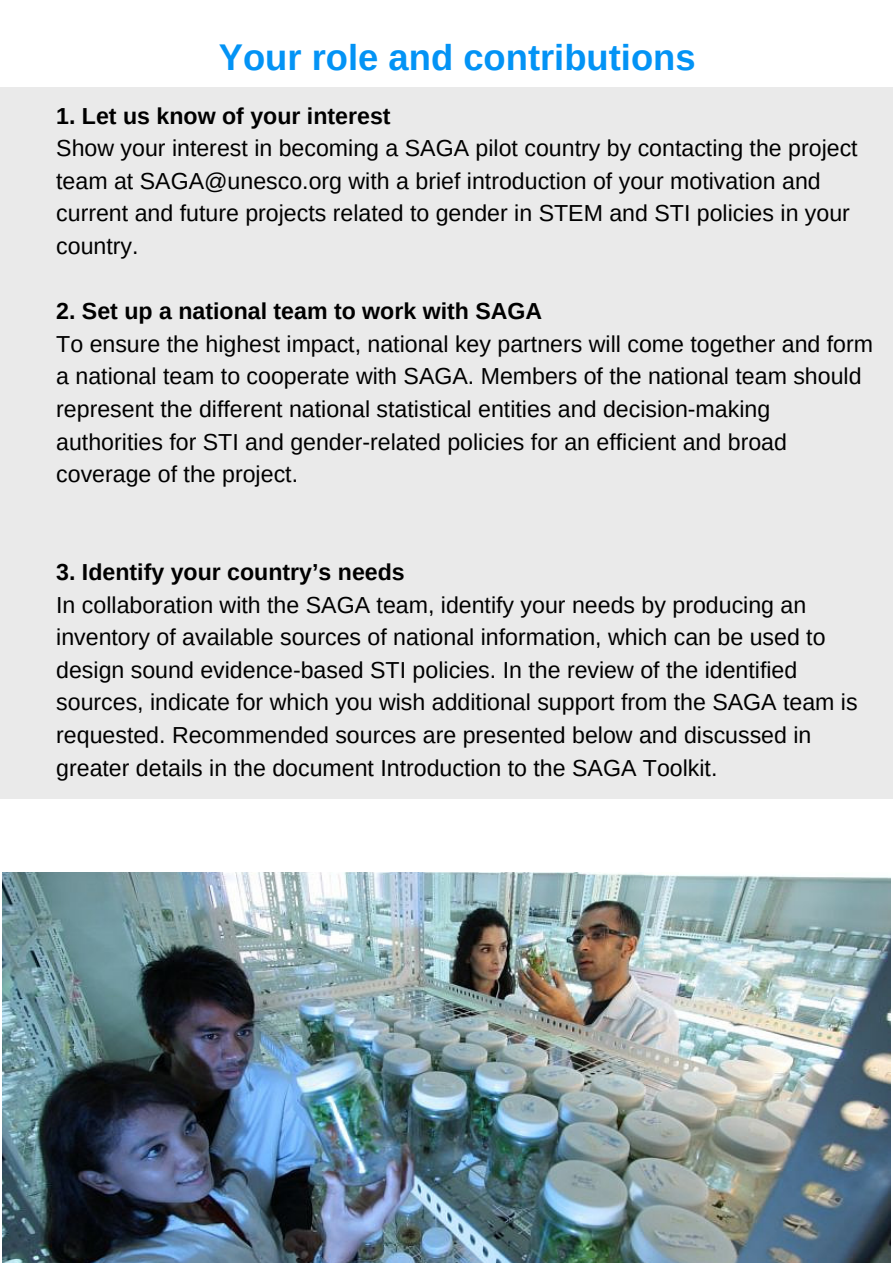
<style>
.page{position:relative;width:893px;height:1263px;background:#fff}
.page>*{position:absolute;margin:0;border:0;box-sizing:border-box;transform-origin:0 0}
.t1{font:700 36.3px "Arimo";color:#0393f5}
.t2{font:23.1px/32.5px "Arimo";color:#000}
.t3{font:700 23.1px "Arimo";color:#000}
</style>
<div class="page">
<div style="left:0;top:88px;width:892px;height:711px;background:#eaeaea"></div>
<img style="left:2px;top:872px;width:888px;height:390px">
<h1 class="t1" style="left:219px;top:37px;width:478px">Your role and contributions</h1>
<p class="t3" style="left:56px;top:103px;width:336px">1. Let us know of your interest</p>
<p class="t2" style="left:56px;top:132px;width:803px">Show your interest in becoming a SAGA pilot country by contacting the project team at SAGA@unesco.org with a brief introduction of your motivation and current and future projects related to gender in STEM and STI policies in your country.</p>
<p class="t3" style="left:56px;top:298px;width:487px">2. Set up a national team to work with SAGA</p>
<p class="t2" style="left:56px;top:327px;width:818px">To ensure the highest impact, national key partners will come together and form a national team to cooperate with SAGA. Members of the national team should represent the different national statistical entities and decision-making authorities for STI and gender-related policies for an efficient and broad coverage of the project.</p>
<p class="t3" style="left:56px;top:559px;width:350px">3. Identify your country’s needs</p>
<p class="t2" style="left:56px;top:588px;width:803px">In collaboration with the SAGA team, identify your needs by producing an inventory of available sources of national information, which can be used to design sound evidence-based STI policies. In the review of the identified sources, indicate for which you wish additional support from the SAGA team is requested. Recommended sources are presented below and discussed in greater details in the document Introduction to the SAGA Toolkit.</p>
</div>
